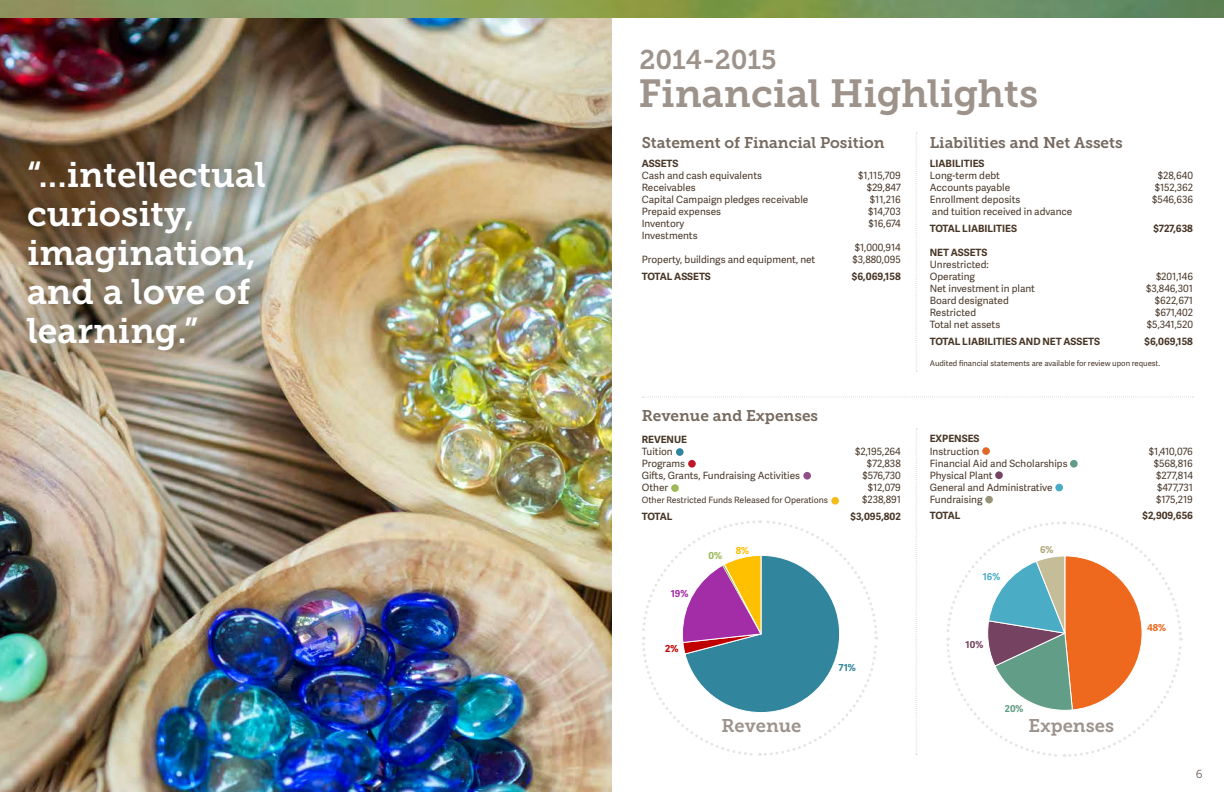
<style>
.page{position:relative;width:1224px;height:792px;background:#fff}
.page>*{position:absolute;margin:0;border:0;box-sizing:border-box;transform-origin:0 0}
.t1{font:39px "Museo Slab 700";letter-spacing:-.005em;color:#9d938b}
.t2{font:35.4px/39px "Museo Slab 700";color:#fff}
.t3{font:27px "Museo Slab 700";color:#9d938b}
.t4{font:18.3px "Museo Slab 700";color:#9d938b}
.t5{font:15.5px "Museo Slab 700";color:#76695e}
.t6{font:11.5px "Museo Slab 300";color:#6d5f53}
.t7{font:700 10.1px "Adelle Sans";color:#493728}
.t8{font:10px/12px "Adelle Sans";color:#493728}
.t9{font:700 10px "Adelle Sans";color:#493728}
.t10{font:700 9.6px "Adelle Sans";color:#31859c}
.t11{font:700 9.6px "Adelle Sans";color:#a32da6}
.t12{font:700 9.6px "Adelle Sans";color:#c00000}
.t13{font:700 9.6px "Adelle Sans";color:#9bbb59}
.t14{font:700 9.6px "Adelle Sans";color:#ffc000}
.t15{font:700 9.5px "Adelle Sans";color:#ee681e}
.t16{font:700 9.5px "Adelle Sans";color:#629e87}
.t17{font:700 9.5px "Adelle Sans";color:#754361}
.t18{font:700 9.5px "Adelle Sans";color:#4bacc6}
.t19{font:700 9.5px "Adelle Sans";color:#b0a674}
.t20{font:8.7px "Adelle Sans";color:#493728}
.t21{font:7.7px "Adelle Sans";color:#493728}
</style>
<div class="page">
<img style="left:0;top:18px;width:612px;height:774px">
<svg style="left:0;top:0;width:1224px;height:18px;background:#7e975b"></svg>
<div style="left:0;top:131px;width:294px;height:249px;background:#000;opacity:.75"></div>
<svg style="left:916px;top:132px;width:1px;height:240px"></svg>
<svg style="left:642px;top:397px;width:552px;height:1px"></svg>
<div style="left:1070px;top:460px;width:8px;height:8px;background:#629c86;border-radius:50%"></div>
<div style="left:982px;top:447px;width:8px;height:8px;background:#e0692a;border-radius:50%"></div>
<div style="left:995px;top:471px;width:8px;height:8px;background:#764362;border-radius:50%"></div>
<div style="left:985px;top:496px;width:8px;height:7px;background:#989579;border-radius:50%"></div>
<div style="left:1055px;top:484px;width:8px;height:7px;background:#49abc4;border-radius:50%"></div>
<div style="left:831px;top:497px;width:8px;height:8px;background:#f5bd1c;border-radius:50%"></div>
<div style="left:671px;top:484px;width:8px;height:8px;background:#9cb956;border-radius:50%"></div>
<div style="left:803px;top:472px;width:8px;height:8px;background:#904f88;border-radius:50%"></div>
<div style="left:688px;top:460px;width:8px;height:8px;background:#c0182b;border-radius:50%"></div>
<div style="left:676px;top:448px;width:8px;height:8px;background:#30859d;border-radius:50%"></div>
<svg style="left:916px;top:429px;width:1px;height:326px"></svg>
<svg style="left:642px;top:520px;width:236px;height:236px"></svg>
<svg style="left:946px;top:521px;width:237px;height:236px"></svg>
<h2 class="t2" style="left:27px;top:155px;width:240px">“...intellectual curiosity, imagination, and a love of learning.”</h2>
<h3 class="t3" style="left:639px;top:44px;width:139px">2014-2015</h3>
<h1 class="t1" style="left:638px;top:71px;width:401px">Financial Highlights</h1>
<h3 class="t5" style="left:642px;top:134px;width:244px">Statement of Financial Position</h3>
<p class="t9" style="left:642px;top:156px;width:38px">ASSETS</p>
<p class="t8" style="left:642px;top:169px;width:122px">Cash and cash equivalents</p>
<p class="t8" style="left:858px;top:169px;width:44px">$1,115,709</p>
<p class="t8" style="left:642px;top:181px;width:55px">Receivables</p>
<p class="t8" style="left:867px;top:181px;width:36px">$29,847</p>
<p class="t8" style="left:642px;top:193px;width:168px">Capital Campaign pledges receivable</p>
<p class="t8" style="left:870px;top:193px;width:32px">$11,216</p>
<p class="t8" style="left:642px;top:205px;width:81px">Prepaid expenses</p>
<p class="t8" style="left:868px;top:205px;width:34px">$14,703</p>
<p class="t8" style="left:642px;top:217px;width:44px">Inventory</p>
<p class="t8" style="left:868px;top:217px;width:34px">$16,674</p>
<p class="t8" style="left:642px;top:229px;width:57px">Investments</p>
<p class="t8" style="left:855px;top:241px;width:47px">$1,000,914</p>
<p class="t8" style="left:642px;top:253px;width:175px">Property, buildings and equipment, net</p>
<p class="t8" style="left:853px;top:253px;width:50px">$3,880,095</p>
<p class="t9" style="left:642px;top:269px;width:71px">TOTAL ASSETS</p>
<p class="t7" style="left:852px;top:269px;width:50px">$6,069,158</p>
<h3 class="t5" style="left:642px;top:407px;width:178px">Revenue and Expenses</h3>
<p class="t9" style="left:642px;top:432px;width:47px">REVENUE</p>
<p class="t8" style="left:642px;top:445px;width:33px">Tuition</p>
<p class="t8" style="left:855px;top:445px;width:47px">$2,195,264</p>
<p class="t8" style="left:642px;top:457px;width:45px">Programs</p>
<p class="t8" style="left:867px;top:457px;width:36px">$72,838</p>
<p class="t8" style="left:642px;top:469px;width:160px">Gifts, Grants, Fundraising Activities</p>
<p class="t8" style="left:863px;top:469px;width:40px">$576,730</p>
<p class="t8" style="left:642px;top:481px;width:28px">Other</p>
<p class="t8" style="left:868px;top:481px;width:34px">$12,079</p>
<p class="t20" style="left:642px;top:494px;width:188px">Other Restricted Funds Released for Operations</p>
<p class="t8" style="left:862px;top:493px;width:40px">$238,891</p>
<p class="t9" style="left:642px;top:509px;width:32px">TOTAL</p>
<p class="t9" style="left:851px;top:509px;width:52px">$3,095,802</p>
<p class="t11" style="left:671px;top:586px;width:19px">19%</p>
<p class="t12" style="left:665px;top:641px;width:15px">2%</p>
<p class="t13" style="left:708px;top:548px;width:15px">0%</p>
<p class="t14" style="left:736px;top:544px;width:15px">8%</p>
<h3 class="t4" style="left:722px;top:716px;width:81px">Revenue</h3>
<p class="t10" style="left:839px;top:661px;width:19px">71%</p>
<h3 class="t5" style="left:930px;top:134px;width:194px">Liabilities and Net Assets</h3>
<p class="t9" style="left:930px;top:156px;width:56px">LIABILITIES</p>
<p class="t8" style="left:930px;top:169px;width:72px">Long-term debt</p>
<p class="t8" style="left:1158px;top:169px;width:37px">$28,640</p>
<p class="t8" style="left:930px;top:181px;width:82px">Accounts payable</p>
<p class="t8" style="left:1155px;top:181px;width:40px">$152,362</p>
<p class="t8" style="left:930px;top:193px;width:92px">Enrollment deposits</p>
<p class="t8" style="left:1152px;top:193px;width:42px">$546,636</p>
<p class="t8" style="left:932px;top:205px;width:142px">and tuition received in advance</p>
<p class="t9" style="left:930px;top:221px;width:89px">TOTAL LIABILITIES</p>
<p class="t9" style="left:1153px;top:221px;width:41px">$727,638</p>
<p class="t9" style="left:930px;top:245px;width:59px">NET ASSETS</p>
<p class="t8" style="left:930px;top:258px;width:60px">Unrestricted:<br>Operating</p>
<p class="t8" style="left:1156px;top:270px;width:38px">$201,146</p>
<p class="t8" style="left:930px;top:282px;width:107px">Net investment in plant</p>
<p class="t8" style="left:1146px;top:282px;width:48px">$3,846,301</p>
<p class="t8" style="left:930px;top:294px;width:81px">Board designated</p>
<p class="t8" style="left:1155px;top:294px;width:40px">$622,671</p>
<p class="t8" style="left:930px;top:306px;width:48px">Restricted</p>
<p class="t8" style="left:1155px;top:306px;width:39px">$671,402</p>
<p class="t8" style="left:930px;top:318px;width:72px">Total net assets</p>
<p class="t8" style="left:1147px;top:318px;width:48px">$5,341,520</p>
<p class="t9" style="left:930px;top:334px;width:172px">TOTAL LIABILITIES AND NET ASSETS</p>
<p class="t9" style="left:1145px;top:334px;width:50px">$6,069,158</p>
<p class="t21" style="left:930px;top:358px;width:232px">Audited financial statements are available for review upon request.</p>
<p class="t9" style="left:930px;top:432px;width:51px">EXPENSES</p>
<p class="t8" style="left:930px;top:445px;width:51px">Instruction</p>
<p class="t8" style="left:1149px;top:445px;width:46px">$1,410,076</p>
<p class="t8" style="left:930px;top:457px;width:139px">Financial Aid and Scholarships</p>
<p class="t8" style="left:1154px;top:457px;width:41px">$568,816</p>
<p class="t8" style="left:930px;top:469px;width:64px">Physical Plant</p>
<p class="t8" style="left:1156px;top:469px;width:38px">$277,814</p>
<p class="t8" style="left:930px;top:481px;width:124px">General and Administrative</p>
<p class="t8" style="left:1157px;top:481px;width:37px">$477,731</p>
<p class="t8" style="left:930px;top:493px;width:54px">Fundraising</p>
<p class="t8" style="left:1156px;top:493px;width:38px">$175,219</p>
<p class="t9" style="left:930px;top:508px;width:32px">TOTAL</p>
<p class="t9" style="left:1143px;top:508px;width:52px">$2,909,656</p>
<p class="t18" style="left:983px;top:570px;width:19px">16%</p>
<p class="t19" style="left:1040px;top:543px;width:15px">6%</p>
<p class="t17" style="left:966px;top:637px;width:19px">10%</p>
<p class="t16" style="left:1005px;top:701px;width:20px">20%</p>
<h3 class="t4" style="left:1028px;top:715px;width:87px">Expenses</h3>
<p class="t15" style="left:1147px;top:621px;width:21px">48%</p>
<p class="t6" style="left:1196px;top:768px;width:8px">6</p>
</div>
